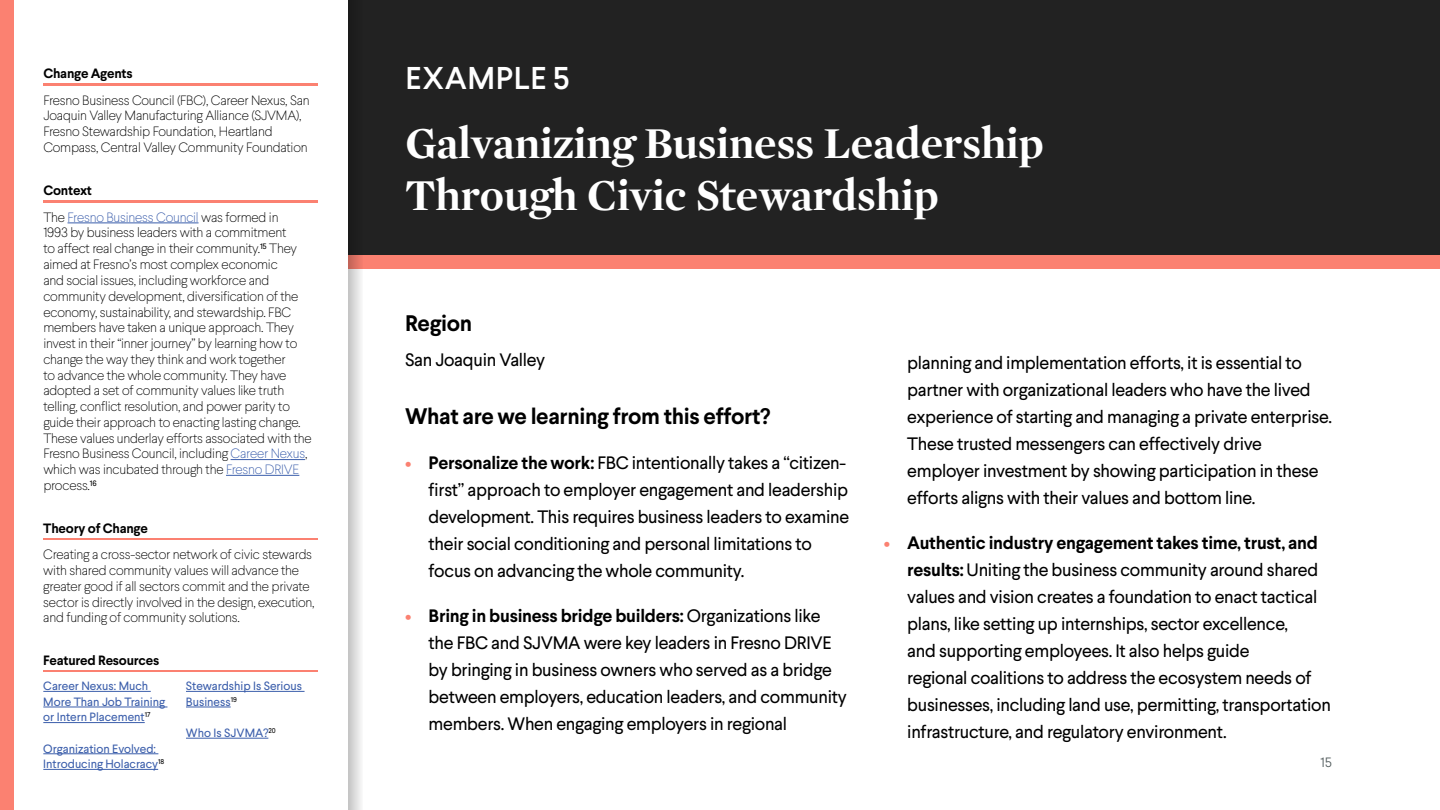
<style>
.page{position:relative;width:1440px;height:810px;background:#fff}
.page>*{position:absolute;margin:0;border:0;box-sizing:border-box;transform-origin:0 0}
.t1{font:700 45px/52.5px "Mercury Display";color:#fff}
.t2{font:500 31.5px "Larsseit";letter-spacing:.02em;color:#fff}
.t3{font:700 22.5px "Larsseit";letter-spacing:-.015em;color:#000}
.t4{font:18px/27px "Larsseit";letter-spacing:-.015em;color:#000}
.t5{font:100 13.5px/15.8px "Larsseit";letter-spacing:-.015em;color:#000}
.t6{font:700 13.5px "Larsseit";letter-spacing:-.015em;color:#000}
.t7{font:300 13.5px "Larsseit";color:#4d5758}
.t8{font:12px/15.6px "Larsseit";color:#3b5eab}
.s1{color:#3a5dab}
.s2{color:#3b5eab}
.s3{font-weight:700;color:#fb8171}
.s4{font-weight:700}
</style>
<div class="page">
<div style="left:348px;top:0;width:1092px;height:256px;background:#222"></div>
<div style="left:348px;top:256px;width:1092px;height:13px;background:#fb8171"></div>
<svg style="left:348px;top:255px;width:15px;height:555px"></svg>
<div style="left:0;top:0;width:13px;height:810px;background:#fb8171"></div>
<hr style="left:43px;top:83px;width:275px;height:2px;background:#fb8171">
<hr style="left:68px;top:223px;width:131px;height:1px;background:#3a5dab">
<hr style="left:231px;top:459px;width:74px;height:1px;background:#3a5dab">
<hr style="left:226px;top:475px;width:73px;height:1px;background:#3b5eab">
<hr style="left:43px;top:200px;width:275px;height:2px;background:#fb8171">
<hr style="left:43px;top:538px;width:275px;height:2px;background:#fb8171">
<hr style="left:43px;top:670px;width:275px;height:2px;background:#fb8171">
<hr style="left:43px;top:691px;width:108px;height:1px;background:#3b5eab">
<hr style="left:43px;top:707px;width:124px;height:1px;background:#3b5eab">
<hr style="left:43px;top:722px;width:102px;height:1px;background:#3b5eab">
<hr style="left:43px;top:753px;width:115px;height:1px;background:#3b5eab">
<hr style="left:43px;top:769px;width:115px;height:1px;background:#3b5eab">
<hr style="left:186px;top:691px;width:119px;height:1px;background:#3b5eab">
<hr style="left:186px;top:707px;width:45px;height:1px;background:#3b5eab">
<hr style="left:186px;top:738px;width:82px;height:1px;background:#3b5eab">
<p class="t6" style="left:43px;top:65px;width:91px">Change Agents</p>
<p class="t5" style="left:43px;top:92px;width:268px">Fresno Business Council (FBC), Career Nexus, San Joaquin Valley Manufacturing Alliance (SJVMA), Fresno Stewardship Foundation, Heartland Compass, Central Valley Community Foundation</p>
<p class="t6" style="left:43px;top:181px;width:50px">Context</p>
<p class="t5" style="left:43px;top:209px;width:270px">The <span class="s1">Fresno Business Council</span> was formed in<br>1993 by business leaders with a commitment<br>to affect real change in their community.<sup>15</sup> They aimed at Fresno’s most complex economic<br>and social issues, including workforce and community development, diversification of the economy, sustainability, and stewardship. FBC members have taken a unique approach. They invest in their “inner journey” by learning how to change the way they think and work together<br>to advance the whole community. They have adopted a set of community values like truth telling, conflict resolution, and power parity to guide their approach to enacting lasting change.<br>These values underlay efforts associated with the Fresno Business Council, including <span class="s1">Career Nexus</span>, which was incubated through the <span class="s2">Fresno DRIVE </span>process.<sup>16</sup></p>
<p class="t6" style="left:43px;top:520px;width:106px">Theory of Change</p>
<p class="t5" style="left:43px;top:546px;width:273px">Creating a cross-sector network of civic stewards with shared community values will advance the greater good if all sectors commit and the private sector is directly involved in the design, execution, and funding of community solutions.</p>
<p class="t6" style="left:43px;top:652px;width:118px">Featured Resources</p>
<p class="t8" style="left:43px;top:678px;width:123px">Career Nexus: Much<br>More Than Job Training or Intern Placement<sup>17</sup></p>
<p class="t8" style="left:43px;top:740px;width:123px">Organization Evolved:<br>Introducing Holacracy<sup>18</sup></p>
<p class="t8" style="left:186px;top:678px;width:118px">Stewardship Is Serious<br>Business<sup>19</sup></p>
<p class="t8" style="left:186px;top:725px;width:91px">Who Is SJVMA?<sup>20</sup></p>
<h2 class="t2" style="left:406px;top:58px;width:166px">EXAMPLE 5</h2>
<h1 class="t1" style="left:405px;top:114px;width:641px">Galvanizing Business Leadership<br>Through Civic Stewardship</h1>
<p class="t3" style="left:405px;top:308px;width:69px">Region</p>
<p class="t4" style="left:405px;top:346px;width:142px">San Joaquin Valley</p>
<p class="t3" style="left:405px;top:401px;width:367px">What are we learning from this effort?</p>
<p class="t4" style="left:429px;top:449px;width:422px;text-indent:-24px"><span class="s3">•</span> <span class="s4">Personalize the work:</span> FBC intentionally takes a “citizen&shy;first” approach to employer engagement and leadership development. This requires business leaders to examine their social conditioning and personal limitations to focus on advancing the whole community.</p>
<p class="t4" style="left:429px;top:602px;width:420px;text-indent:-24px"><span class="s3">•</span> <span class="s4">Bring in business bridge builders:</span> Organizations like the FBC and SJVMA were key leaders in Fresno DRIVE by bringing in business owners who served as a bridge between employers, education leaders, and community members. When engaging employers in regional</p>
<p class="t4" style="left:907px;top:349px;width:426px">planning and implementation efforts, it is essential to partner with organizational leaders who have the lived experience of starting and managing a private enterprise.<br>These trusted messengers can effectively drive employer investment by showing participation in these efforts aligns with their values and bottom line.</p>
<p class="t4" style="left:907px;top:529px;width:425px;text-indent:-24px"><span class="s3">•</span> <span class="s4">Authentic industry engagement takes time, trust, and results:</span> Uniting the business community around shared values and vision creates a foundation to enact tactical plans, like setting up internships, sector excellence,<br>and supporting employees. It also helps guide<br>regional coalitions to address the ecosystem needs of businesses, including land use, permitting, transportation infrastructure, and regulatory environment.</p>
<p class="t7" style="left:1321px;top:754px;width:13px">15</p>
</div>
